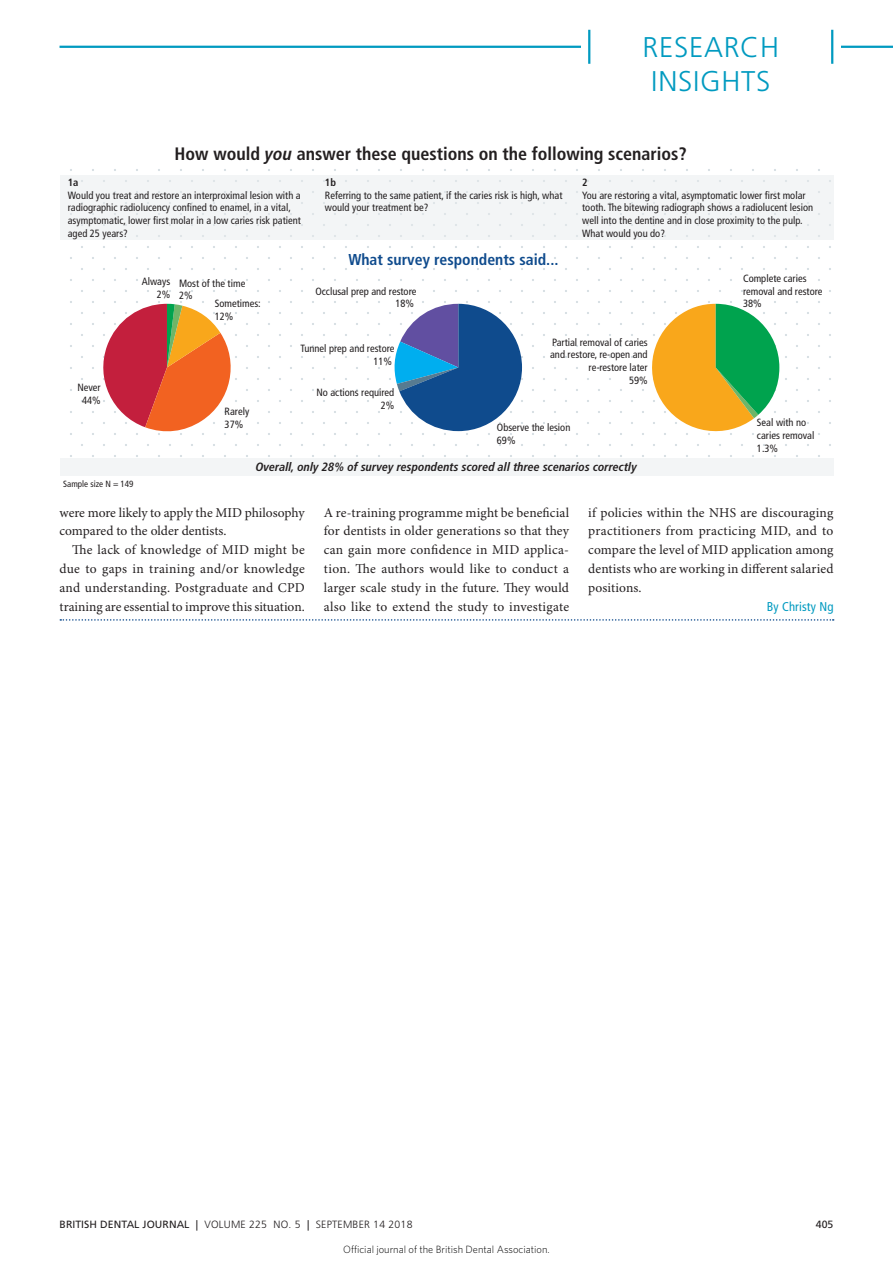
<style>
.page{position:relative;width:893px;height:1263px;background:#fff}
.page>*{position:absolute;margin:0;border:0;box-sizing:border-box;transform-origin:0 0}
.t1{font:300 28.5px/34.2px "Frutiger LT Std";letter-spacing:.025em;color:#009ac0;text-align:center}
.t2{font:700 condensed 18px "Frutiger LT Std";color:#231f20}
.t3{font:700 condensed 15.75px "Frutiger LT Std";color:#0f4b8d}
.body_9pt_justified{font:13.5px/18.8px "Minion Pro";color:#231f20;text-align:justify}
.RI_-_byline___3{font:condensed 12.75px "Frutiger LT Std";letter-spacing:.01em;color:#009ac0}
.t4{font:italic 700 condensed 12px "Frutiger LT Std";color:#231f20}
.t5{font:condensed 10.5px/12.6px "Frutiger LT Std";color:#231f20}
.t6{font:300 10.5px "Frutiger LT Std";letter-spacing:.02em;color:#231f20}
.t7{font:300 10.5px "Whitney";color:#000}
.t8{font:10.5px "Frutiger LT Std";color:#231f20}
.t9{font:condensed 9px "Frutiger LT Std";color:#231f20}
.s1{font-style:italic}
.s2{font-weight:700}
.s3{font-weight:400}
</style>
<div class="page">
<svg style="left:103px;top:304px;width:134px;height:130px"></svg>
<svg style="left:394px;top:304px;width:128px;height:127px"></svg>
<svg style="left:652px;top:304px;width:127px;height:131px"></svg>
<div style="left:60px;top:459px;width:773px;height:17px;background:#f3f5f6"></div>
<div style="left:60px;top:175px;width:773px;height:65px;background:#f3f5f6"></div>
<svg style="left:60px;top:619px;width:774px;height:2px"></svg>
<hr style="left:60px;top:46px;width:833px;height:2px;background:#009ac0">
<div style="left:581px;top:30px;width:259px;height:34px;background:#fff"></div>
<hr style="left:831px;top:30px;width:2px;height:34px;background:#009ac0">
<hr style="left:588px;top:30px;width:2px;height:34px;background:#009ac0">
<h1 class="t1" style="left:643px;top:30px;width:138px">RESEARCH<br>INSIGHTS</h1>
<p class="t2" style="left:175px;top:143px;width:514px">How would <span class="s1">you</span> answer these questions on the following scenarios?</p>
<p class="t5" style="left:68px;top:176px;width:235px"><span class="s2">1a<br></span>Would you treat and restore an interproximal lesion with a radiographic radiolucency confined to enamel, in a vital, asymptomatic, lower first molar in a low caries risk patient aged 25 years?</p>
<p class="t5" style="left:325px;top:176px;width:239px"><span class="s2">1b<br></span>Referring to the same patient, if the caries risk is high, what would your treatment be?</p>
<p class="t5" style="left:582px;top:176px;width:232px"><span class="s2">2<br></span>You are restoring a vital, asymptomatic lower first molar tooth. The bitewing radiograph shows a radiolucent lesion well into the dentine and in close proximity to the pulp.<br>What would you do?</p>
<p class="t5" style="left:77px;top:381px;width:25px;text-align:center">Never<br>44%</p>
<p class="t9" style="left:63px;top:479px;width:72px">Sample size N = 149</p>
<p class="t3" style="left:349px;top:250px;width:211px">What survey respondents said...</p>
<p class="t5" style="left:142px;top:275px;width:30px;text-align:right">Always<br>2%</p>
<p class="t5" style="left:315px;top:285px;width:103px;text-align:right">Occlusal prep and restore<br>18%</p>
<p class="t5" style="left:300px;top:342px;width:96px;text-align:right">Tunnel prep and restore<br>11%</p>
<p class="t5" style="left:316px;top:386px;width:79px;text-align:right">No actions required<br>2%</p>
<p class="t5" style="left:179px;top:277px;width:68px">Most of the time<br>2%</p>
<p class="t5" style="left:215px;top:297px;width:48px">Sometimes:<br>12%</p>
<p class="t5" style="left:225px;top:405px;width:26px">Rarely<br>37%</p>
<p class="t5" style="left:550px;top:336px;width:99px;text-align:right">Partial removal of caries and restore, re-open and re-restore later<br>59%</p>
<p class="t5" style="left:497px;top:421px;width:75px">Observe the lesion<br>69%</p>
<p class="t4" style="left:256px;top:460px;width:383px">Overall, only 28% of survey respondents scored all three scenarios correctly</p>
<p class="t5" style="left:743px;top:272px;width:81px">Complete caries removal and restore<br>38%</p>
<p class="t5" style="left:757px;top:416px;width:59px">Seal with no caries removal<br>1.3%</p>
<p class="body_9pt_justified" style="left:60px;top:504px;width:247px">were more likely to apply the MID philosophy compared to the older dentists.</p>
<p class="body_9pt_justified" style="left:60px;top:541px;width:247px;text-indent:13px">The lack of knowledge of MID might be due to gaps in training and/or knowledge and understanding. Postgraduate and CPD training are essential to improve this situation.</p>
<p class="body_9pt_justified" style="left:324px;top:504px;width:247px">A re-training programme might be beneficial for dentists in older generations so that they can gain more confidence in MID applica&shy;tion. The authors would like to conduct a larger scale study in the future. They would also like to extend the study to investigate</p>
<p class="body_9pt_justified" style="left:588px;top:504px;width:247px">if policies within the NHS are discouraging practitioners from practicing MID, and to compare the level of MID application among dentists who are working in different salaried positions.</p>
<p class="RI_-_byline___3" style="left:767px;top:599px;width:68px">By Christy Ng</p>
<p class="t6" style="left:60px;top:1219px;width:354px"><span class="s3">BRITISH DENTAL JOURNAL |</span> VOLUME 225 NO. 5 <span class="s3">|</span> SEPTEMBER 14 2018</p>
<p class="t8" style="left:816px;top:1218px;width:19px">405</p>
<p class="t7" style="left:343px;top:1243px;width:208px">Official journal of the British Dental Association.</p>
</div>
